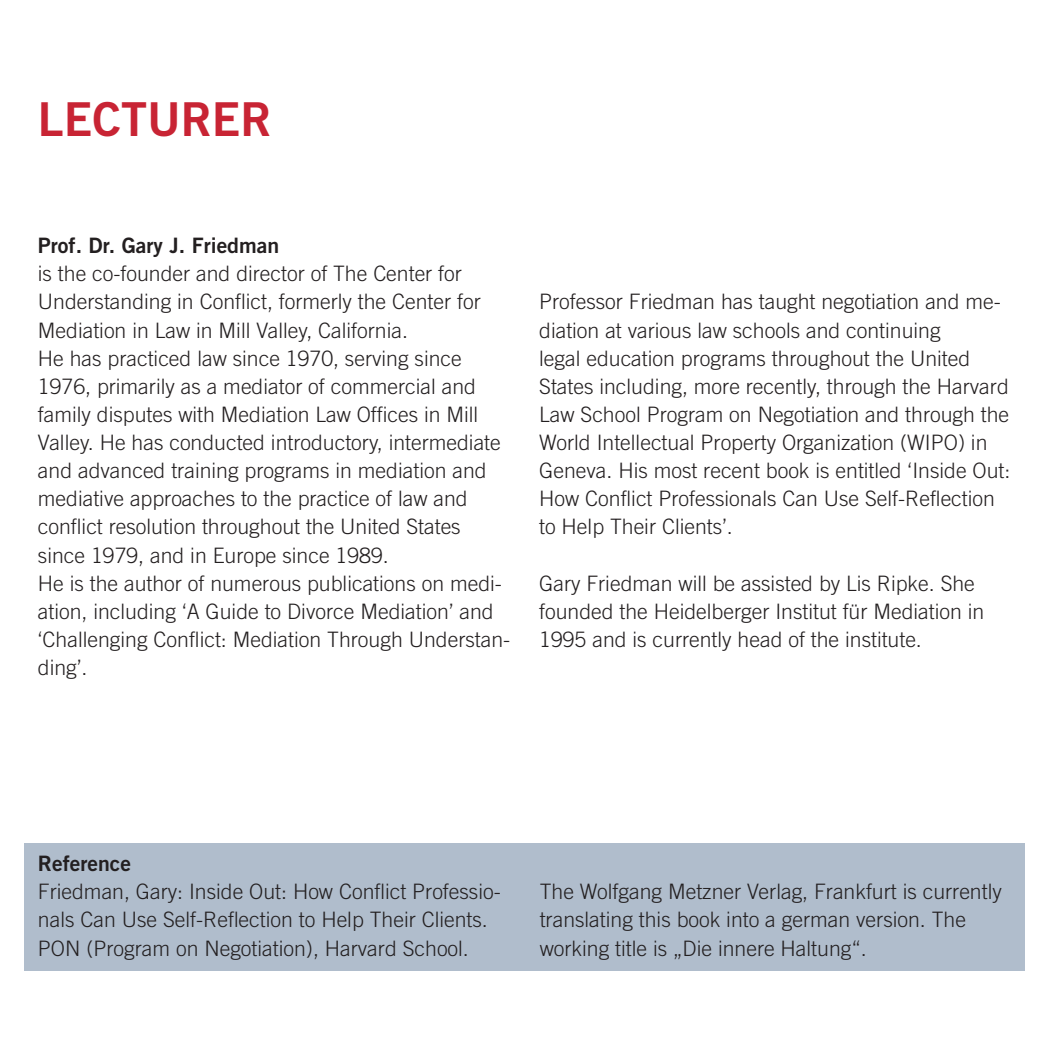
<style>
.page{position:relative;width:1049px;height:1049px;background:#fff}
.page>*{position:absolute;margin:0;border:0;box-sizing:border-box;transform-origin:0 0}
._03_Trade_Gothic_Lt{font:46.75px "Trade Gothic LT Std Bd 2";color:#c82434}
._00_Fließtext_Trade{font:300 21.25px/28px "Trade Gothic LT Std";color:#231f20}
._05_Trade_Gothic_LT{font:21.25px "Trade Gothic LT Std Bd 2";color:#231f20}
._04_Trade_Gothic_LD{font:21.25px "Trade Gothic LT Std Bd 2";color:#231f20}
</style>
<div class="page">
<div style="left:24px;top:843px;width:1000px;height:128px;background:#b0bdcc"></div>
<p class="_03_Trade_Gothic_Lt" style="left:38px;top:90px;width:235px">LECTURER</p>
<p class="_05_Trade_Gothic_LT" style="left:38px;top:232px;width:243px">Prof. Dr. Gary J. Friedman</p>
<p class="_00_Fließtext_Trade" style="left:38px;top:259px;width:444px">is the co-founder and director of The Center for<br>Understanding in Conflict, formerly the Center for<br>Mediation in Law in Mill Valley, California.</p>
<p class="_00_Fließtext_Trade" style="left:38px;top:344px;width:464px">He has practiced law since 1970, serving since 1976, primarily as a mediator of commercial and family disputes with Mediation Law Offices in Mill Valley. He has conducted introductory, intermediate and advanced training programs in mediation and mediative approaches to the practice of law and conflict resolution throughout the United States since 1979, and in Europe since 1989.</p>
<p class="_00_Fließtext_Trade" style="left:38px;top:569px;width:474px">He is the author of numerous publications on medi&shy;ation, including ‘A Guide to Divorce Mediation’ and ‘Challenging Conflict: Mediation Through Understan&shy;ding’.</p>
<p class="_00_Fließtext_Trade" style="left:539px;top:288px;width:463px">Professor Friedman has taught negotiation and me&shy;diation at various law schools and continuing</p>
<p class="_00_Fließtext_Trade" style="left:539px;top:344px;width:473px">legal education programs throughout the United States including, more recently, through the Harvard Law School Program on Negotiation and through the World Intellectual Property Organization (WIPO) in Geneva. His most recent book is entitled ‘Inside Out:<br>How Conflict Professionals Can Use Self-Reflection to Help Their Clients’.</p>
<p class="_00_Fließtext_Trade" style="left:539px;top:569px;width:447px">Gary Friedman will be assisted by Lis Ripke. She founded the Heidelberger Institut für Mediation in<br>1995 and is currently head of the institute.</p>
<p class="_04_Trade_Gothic_LD" style="left:38px;top:850px;width:95px">Reference</p>
<p class="_00_Fließtext_Trade" style="left:38px;top:877px;width:464px">Friedman, Gary: Inside Out: How Conflict Professio&shy;nals Can Use Self-Reflection to Help Their Clients.<br>PON (Program on Negotiation), Harvard School.</p>
<p class="_00_Fließtext_Trade" style="left:540px;top:877px;width:464px">The Wolfgang Metzner Verlag, Frankfurt is currently translating this book into a german version. The working title is „Die innere Haltung“.</p>
</div>
